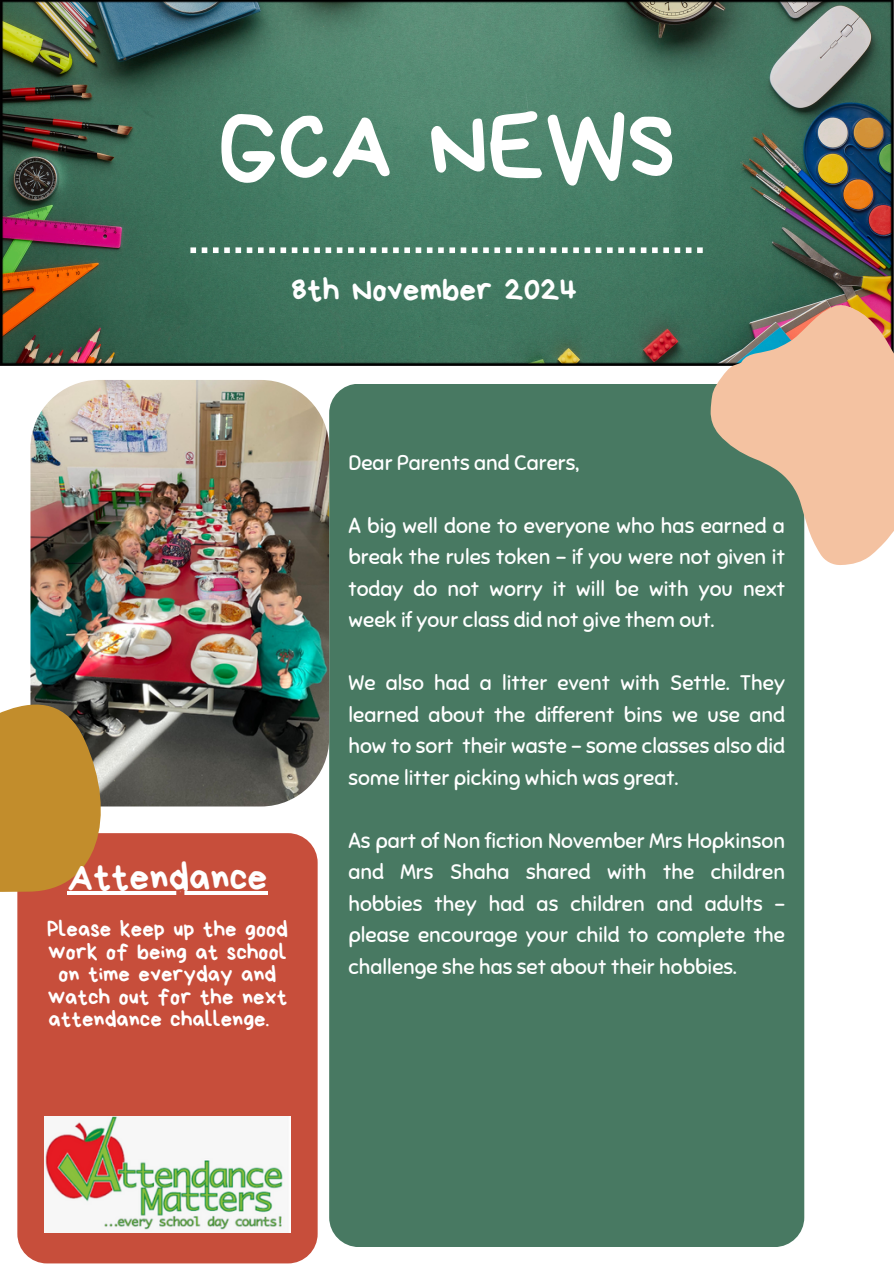
<style>
.page{position:relative;width:894px;height:1264px;background:#fff}
.page>*{position:absolute;margin:0;border:0;box-sizing:border-box;transform-origin:0 0}
.t1{font:96px "Bryndan Write";color:#fff}
.t2{font:39.15px "Bryndan Write";color:#fff}
.t3{font:33px "Bryndan Write";color:#fff}
.t4{font:22.65px "Bryndan Write";color:#fff}
.t5{font:21px/31.5px "Sniglet";color:#fff;text-align:justify}
</style>
<div class="page">
<img style="left:0;top:0;width:892px;height:365px">
<div style="left:329px;top:384px;width:475px;height:862px;background:#487962;border-radius:30px"></div>
<img style="left:30px;top:380px;width:299px;height:426px;border-radius:68px">
<div style="left:17px;top:833px;width:300px;height:430px;background:#c74e3b;border-radius:30px"></div>
<svg style="left:190px;top:247px;width:512px;height:6px"></svg>
<svg style="left:669px;top:271px;width:224px;height:359px"></svg>
<svg style="left:0;top:664px;width:118px;height:233px"></svg>
<img style="left:44px;top:1116px;width:246px;height:115px">
<hr style="left:67px;top:891px;width:200px;height:3px;background:#fff">
<h3 class="t1" style="left:218px;top:97px;width:458px">GCA NEWS</h3>
<p class="t3" style="left:291px;top:274px;width:287px">8th November 2024</p>
<p class="t5" style="left:348px;top:447px;width:232px">Dear Parents and Carers,</p>
<p class="t5" style="left:348px;top:510px;width:438px">A big well done to everyone who has earned a break the rules token - if you were not given it today do not worry it will be with you next week if your class did not give them out.</p>
<p class="t2" style="left:67px;top:857px;width:201px">Attendance</p>
<p class="t4" style="left:47px;top:918px;width:242px">Please keep up the good</p>
<p class="t4" style="left:48px;top:940px;width:240px">work of being at school</p>
<p class="t4" style="left:59px;top:963px;width:219px">on time everyday and</p>
<p class="t4" style="left:48px;top:985px;width:241px">watch out for the next</p>
<p class="t4" style="left:49px;top:1008px;width:222px">attendance challenge.</p>
<p class="t5" style="left:348px;top:667px;width:438px">We also had a litter event with Settle. They learned about the different bins we use and how to sort their waste - some classes also did some litter picking which was great.</p>
<p class="t5" style="left:348px;top:825px;width:438px">As part of Non fiction November Mrs Hopkinson and Mrs Shaha shared with the children hobbies they had as children and adults - please encourage your child to complete the challenge she has set about their hobbies.</p>
</div>
